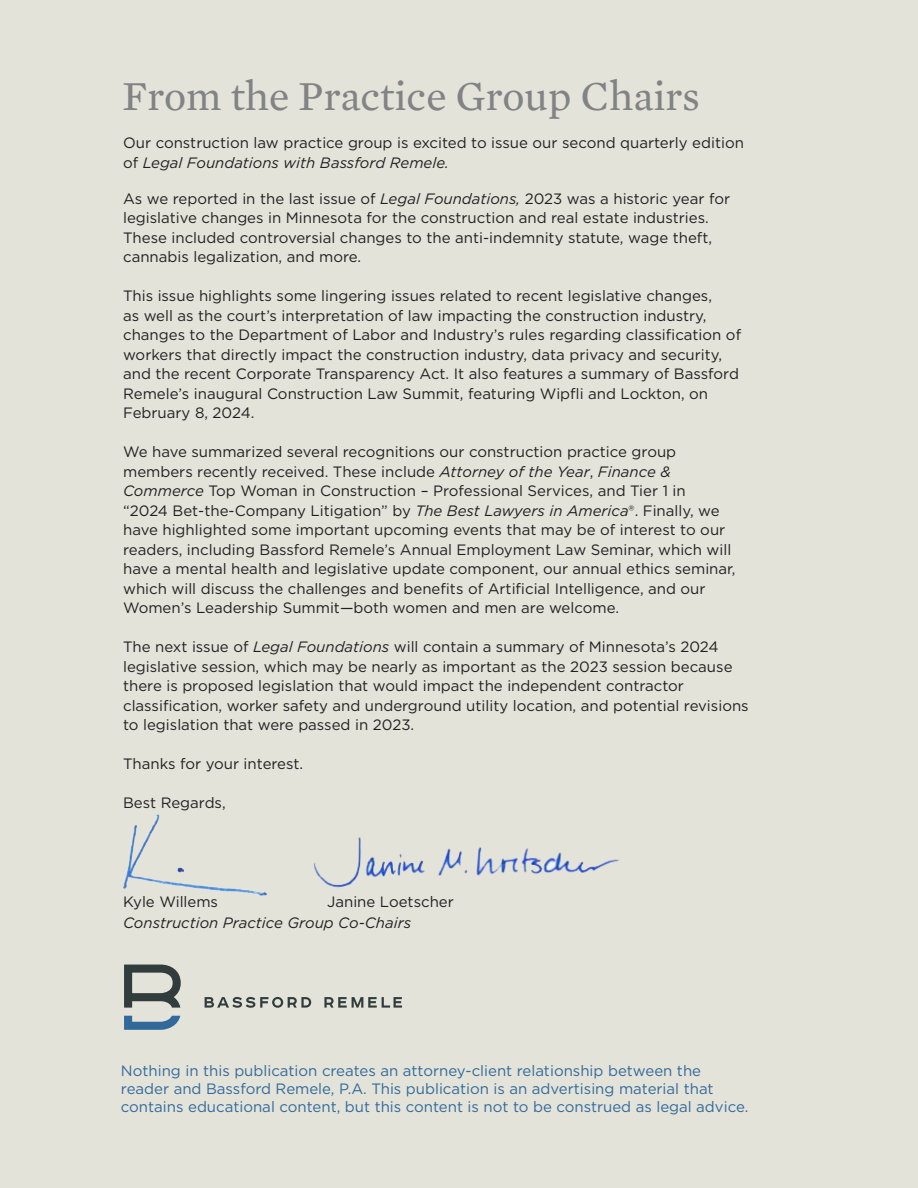
<style>
.page{position:relative;width:918px;height:1188px;background:#e4e3da}
.page>*{position:absolute;margin:0;border:0;box-sizing:border-box;transform-origin:0 0}
.t1{font:42px "Mercury Text G2";color:#828384}
.t2{font:15px/19.5px "Gotham";color:#231f20}
.t3{font:15px/18px "Gotham";color:#316a9a}
.t4{font:italic 15px "Gotham";color:#231f20}
.s1{font-style:italic}
</style>
<div class="page">
<svg style="left:124px;top:1016px;width:56px;height:14px"></svg>
<svg style="left:124px;top:965px;width:57px;height:43px"></svg>
<svg style="left:205px;top:997px;width:106px;height:11px"></svg>
<svg style="left:324px;top:997px;width:78px;height:11px"></svg>
<img style="left:123px;top:815px;width:144px;height:80px">
<img style="left:313px;top:837px;width:307px;height:51px">
<p class="t1" style="left:122px;top:66px;width:579px">From the Practice Group Chairs</p>
<p class="t2" style="left:123px;top:133px;width:622px">Our construction law practice group is excited to issue our second quarterly edition of <span class="s1">Legal Foundations with Bassford Remele.</span></p>
<p class="t2" style="left:123px;top:188px;width:609px">As we reported in the last issue of <span class="s1">Legal Foundations,</span> 2023 was a historic year for legislative changes in Minnesota for the construction and real estate industries.<br>These included controversial changes to the anti-indemnity statute, wage theft, cannabis legalization, and more.</p>
<p class="t2" style="left:123px;top:286px;width:620px">This issue highlights some lingering issues related to recent legislative changes,<br>as well as the court’s interpretation of law impacting the construction industry, changes to the Department of Labor and Industry’s rules regarding classification of workers that directly impact the construction industry, data privacy and security, and the recent Corporate Transparency Act. It also features a summary of Bassford Remele’s inaugural Construction Law Summit, featuring Wipfli and Lockton, on February 8, 2024.</p>
<p class="t2" style="left:123px;top:442px;width:614px">We have summarized several recognitions our construction practice group members recently received. These include <span class="s1">Attorney of the Year</span>, <span class="s1">Finance &amp; Commerce</span> Top Woman in Construction – Professional Services, and Tier 1 in<br>“2024 Bet-the-Company Litigation” by <span class="s1">The Best Lawyers in America</span>®. Finally, we have highlighted some important upcoming events that may be of interest to our readers, including Bassford Remele’s Annual Employment Law Seminar, which will have a mental health and legislative update component, our annual ethics seminar, which will discuss the challenges and benefits of Artificial Intelligence, and our Women’s Leadership Summit—both women and men are welcome.</p>
<p class="t2" style="left:123px;top:637px;width:627px">The next issue of <span class="s1">Legal Foundations</span> will contain a summary of Minnesota’s 2024 legislative session, which may be nearly as important as the 2023 session because there is proposed legislation that would impact the independent contractor classification, worker safety and underground utility location, and potential revisions to legislation that were passed in 2023.</p>
<p class="t2" style="left:123px;top:754px;width:182px">Thanks for your interest.</p>
<p class="t2" style="left:123px;top:793px;width:104px">Best Regards,</p>
<p class="t2" style="left:123px;top:892px;width:97px">Kyle Willems</p>
<p class="t2" style="left:327px;top:892px;width:128px">Janine Loetscher</p>
<p class="t4" style="left:123px;top:913px;width:290px">Construction Practice Group Co-Chairs</p>
<p class="t3" style="left:121px;top:1061px;width:629px">Nothing in this publication creates an attorney-client relationship between the reader and Bassford Remele, P.A. This publication is an advertising material that contains educational content, but this content is not to be construed as legal advice.</p>
</div>
